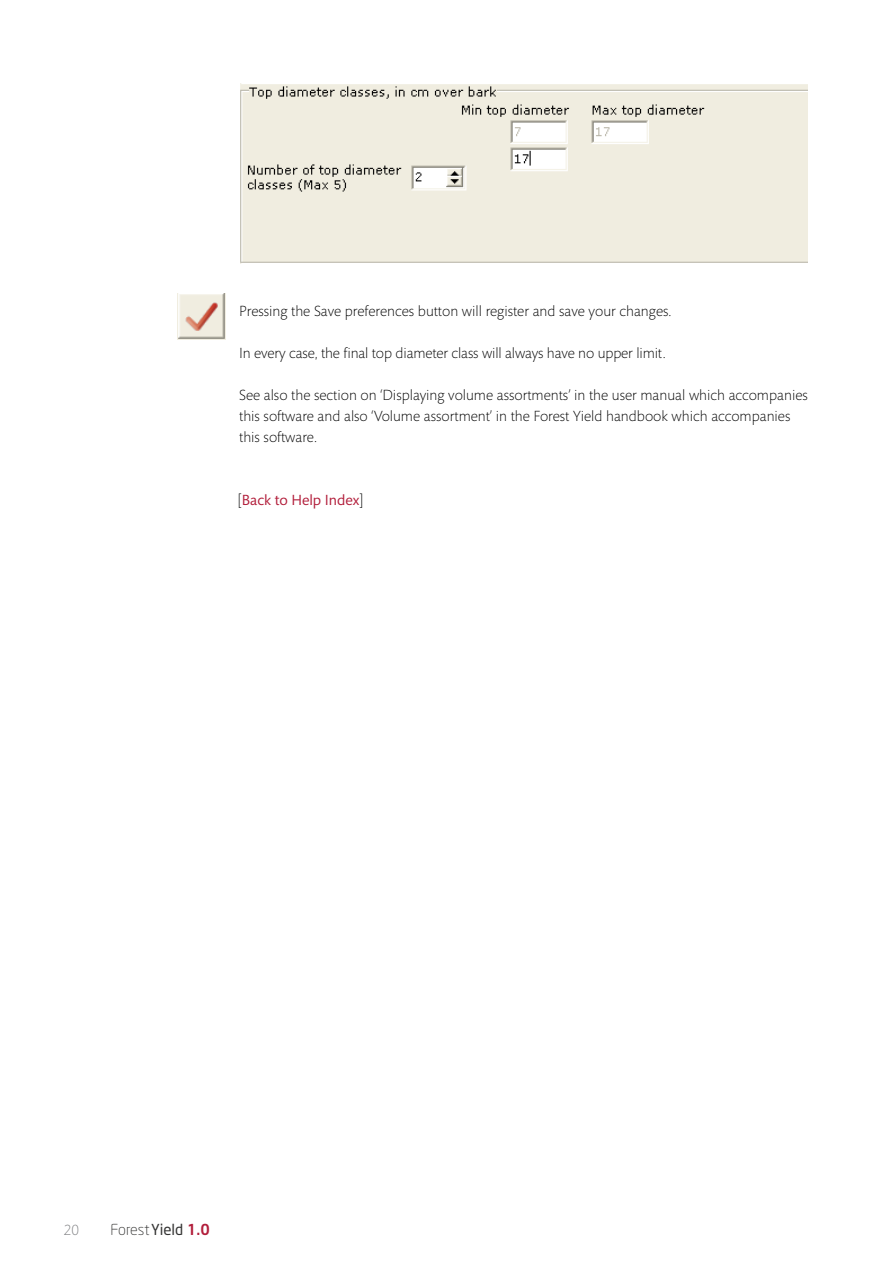
<style>
.page{position:relative;width:893px;height:1263px;background:#fff}
.page>*{position:absolute;margin:0;border:0;box-sizing:border-box;transform-origin:0 0}
.t1{font:300 15px/21px "Mundo Sans";color:#000}
.t2{font:15px "Mundo Sans";color:#b21e3b}
.t3{font:300 15px "Neo Sans";letter-spacing:-.01em;color:#343433}
.t4{font:300 15px "Mundo Sans";color:#77787b}
.s1{font-weight:300;color:#000}
.s2{font-weight:400}
.s3{font-weight:500;color:#b21e3b}
</style>
<div class="page">
<img style="left:178px;top:293px;width:47px;height:46px">
<img style="left:240px;top:83px;width:568px;height:180px">
<p class="t1" style="left:239px;top:301px;width:434px">Pressing the Save preferences button will register and save your changes.</p>
<p class="t1" style="left:239px;top:343px;width:428px">In every case, the final top diameter class will always have no upper limit.</p>
<p class="t1" style="left:239px;top:385px;width:570px">See also the section on ‘Displaying volume assortments’ in the user manual which accompanies this software and also ‘Volume assortment’ in the Forest Yield handbook which accompanies this software.</p>
<p class="t2" style="left:238px;top:492px;width:126px"><span class="s1">[</span>Back to Help Index<span class="s1">]</span></p>
<p class="t4" style="left:64px;top:1222px;width:17px">20</p>
<p class="t3" style="left:111px;top:1221px;width:101px">Forest<span class="s2">Yield</span> <span class="s3">1.0</span></p>
</div>
